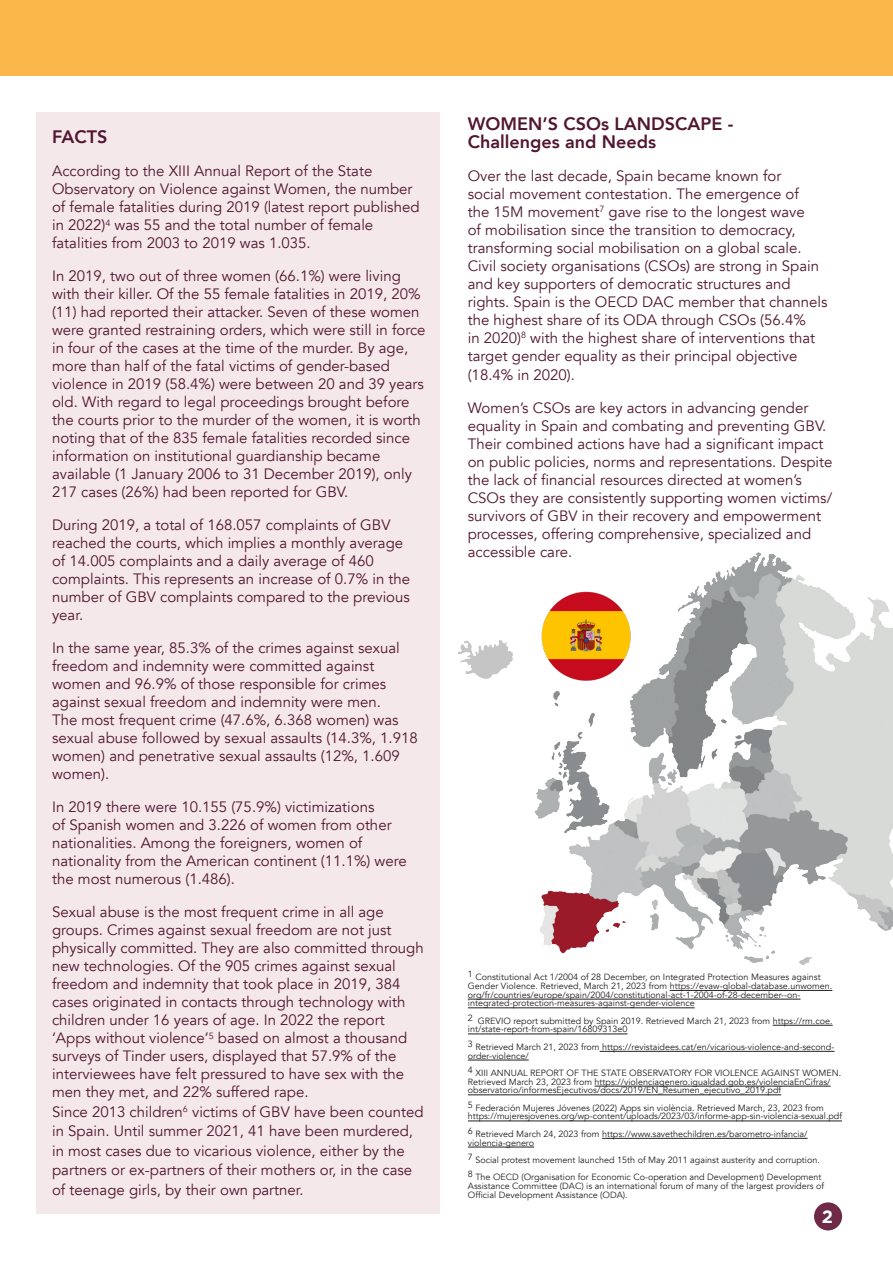
<style>
.page{position:relative;width:893px;height:1263px;background:#fff}
.page>*{position:absolute;margin:0;border:0;box-sizing:border-box;transform-origin:0 0}
.t1{font:800 18px "Avenir";color:#511630}
.t2{font:700 18px "Gotham";color:#fff}
.t3{font:15px/18px "Avenir";color:#511630}
.t4{font:9px/8.7px "Avenir";color:#231f20}
</style>
<div class="page">
<div style="left:0;top:0;width:893px;height:76px;background:#fcb74b"></div>
<img style="left:458px;top:552px;width:435px;height:457px">
<hr style="left:670px;top:990px;width:162px;height:1px;background:#231f20">
<hr style="left:468px;top:999px;width:332px;height:1px;background:#231f20">
<hr style="left:468px;top:1007px;width:227px;height:1px;background:#231f20">
<hr style="left:773px;top:1025px;width:60px;height:1px;background:#231f20">
<hr style="left:468px;top:1034px;width:159px;height:1px;background:#231f20">
<hr style="left:600px;top:1051px;width:234px;height:1px;background:#231f20">
<hr style="left:468px;top:1060px;width:61px;height:1px;background:#231f20">
<hr style="left:595px;top:1086px;width:236px;height:1px;background:#231f20">
<hr style="left:468px;top:1094px;width:313px;height:1px;background:#231f20">
<hr style="left:468px;top:1121px;width:374px;height:1px;background:#231f20">
<hr style="left:602px;top:1138px;width:205px;height:1px;background:#231f20">
<hr style="left:468px;top:1147px;width:66px;height:1px;background:#231f20">
<img style="left:539px;top:588px;width:94px;height:94px">
<div style="left:36px;top:112px;width:404px;height:1101px;background:#f5e8ea"></div>
<div style="left:814px;top:1202px;width:28px;height:28px;background:#6f2a47;border-radius:50%"></div>
<p class="t1" style="left:52px;top:123px;width:57px">FACTS</p>
<p class="t3" style="left:52px;top:162px;width:369px">According to the XIII Annual Report of the State Observatory on Violence against Women, the number of female fatalities during 2019 (latest report published in 2022)<sup>4</sup> was 55 and the total number of female fatalities from 2003 to 2019 was 1.035.</p>
<p class="t3" style="left:52px;top:267px;width:375px">In 2019, two out of three women (66.1%) were living with their killer. Of the 55 female fatalities in 2019, 20% (11) had reported their attacker. Seven of these women were granted restraining orders, which were still in force in four of the cases at the time of the murder. By age, more than half of the fatal victims of gender-based violence in 2019 (58.4%) were between 20 and 39 years old. With regard to legal proceedings brought before the courts prior to the murder of the women, it is worth noting that of the 835 female fatalities recorded since information on institutional guardianship became available (1 January 2006 to 31 December 2019), only 217 cases (26%) had been reported for GBV.</p>
<p class="t3" style="left:52px;top:516px;width:360px">During 2019, a total of 168.057 complaints of GBV reached the courts, which implies a monthly average of 14.005 complaints and a daily average of 460 complaints. This represents an increase of 0.7% in the number of GBV complaints compared to the previous year.</p>
<p class="t3" style="left:52px;top:639px;width:367px">In the same year, 85.3% of the crimes against sexual freedom and indemnity were committed against women and 96.9% of those responsible for crimes against sexual freedom and indemnity were men.<br>The most frequent crime (47.6%, 6.368 women) was sexual abuse followed by sexual assaults (14.3%, 1.918 women) and penetrative sexual assaults (12%, 1.609 women).</p>
<p class="t3" style="left:52px;top:798px;width:356px">In 2019 there were 10.155 (75.9%) victimizations<br>of Spanish women and 3.226 of women from other nationalities. Among the foreigners, women of nationality from the American continent (11.1%) were the most numerous (1.486).</p>
<p class="t3" style="left:52px;top:903px;width:373px">Sexual abuse is the most frequent crime in all age groups. Crimes against sexual freedom are not just physically committed. They are also committed through new technologies. Of the 905 crimes against sexual freedom and indemnity that took place in 2019, 384 cases originated in contacts through technology with children under 16 years of age. In 2022 the report ‘Apps without violence’<sup>5</sup> based on almost a thousand surveys of Tinder users, displayed that 57.9% of the interviewees have felt pressured to have sex with the men they met, and 22% suffered rape.</p>
<p class="t3" style="left:52px;top:1102px;width:373px;line-height:19.5px">Since 2013 children<sup>6</sup> victims of GBV have been counted in Spain. Until summer 2021, 41 have been murdered, in most cases due to vicarious violence, either by the partners or ex-partners of their mothers or, in the case of teenage girls, by their own partner.</p>
<p class="t1" style="left:468px;top:110px;width:267px">WOMEN’S CSOs LANDSCAPE -</p>
<p class="t1" style="left:468px;top:128px;width:190px">Challenges and Needs</p>
<p class="t3" style="left:468px;top:167px;width:361px">Over the last decade, Spain became known for<br>social movement contestation. The emergence of<br>the 15M movement<sup>7</sup> gave rise to the longest wave<br>of mobilisation since the transition to democracy, transforming social mobilisation on a global scale.<br>Civil society organisations (CSOs) are strong in Spain and key supporters of democratic structures and rights. Spain is the OECD DAC member that channels the highest share of its ODA through CSOs (56.4%<br>in 2020)<sup>8</sup> with the highest share of interventions that target gender equality as their principal objective</p>
<p class="t3" style="left:468px;top:367px;width:109px">(18.4% in 2020).</p>
<p class="t3" style="left:468px;top:400px;width:366px">Women’s CSOs are key actors in advancing gender equality in Spain and combating and preventing GBV.<br>Their combined actions have had a significant impact on public policies, norms and representations. Despite the lack of financial resources directed at women’s CSOs they are consistently supporting women victims/ survivors of GBV in their recovery and empowerment processes, offering comprehensive, specialized and accessible care.</p>
<p class="t4" style="left:468px;top:973px;width:366px">1 Constitutional Act 1/2004 of 28 December, on Integrated Protection Measures against Gender Violence. Retrieved, March 21, 2023 from https://evaw-global-database.unwomen. org/fr/countries/europe/spain/2004/constitutional-act-1-2004-of-28-december--on&shy;integrated-protection-measures-against-gender-violence</p>
<p class="t4" style="left:468px;top:1016px;width:366px">2 GREVIO report submitted by Spain 2019. Retrieved March 21, 2023 from https://rm.coe. int/state-report-from-spain/16809313e0</p>
<p class="t4" style="left:468px;top:1042px;width:368px">3 Retrieved March 21, 2023 from https://revistaidees.cat/en/vicarious-violence-and-second&shy;order-violence/</p>
<p class="t4" style="left:468px;top:1069px;width:375px">4 XIII ANNUAL REPORT OF THE STATE OBSERVATORY FOR VIOLENCE AGAINST WOMEN.<br>Retrieved March 23, 2023 from https://violenciagenero.igualdad.gob.es/violenciaEnCifras/ observatorio/informesEjecutivos/docs/2019/EN_Resumen_ejecutivo_2019.pdf</p>
<p class="t4" style="left:468px;top:1103px;width:376px">5 Federación Mujeres Jóvenes (2022) Apps sin violència. Retrieved March, 23, 2023 from https://mujeresjovenes.org/wp-content/uploads/2023/03/informe-app-sin-violencia-sexual.pdf</p>
<p class="t4" style="left:468px;top:1129px;width:341px">6 Retrieved March 24, 2023 from https://www.savethechildren.es/barometro-infancia/ violencia-genero</p>
<p class="t4" style="left:468px;top:1156px;width:354px">7 Social protest movement launched 15th of May 2011 against austerity and corruption.</p>
<p class="t4" style="left:468px;top:1173px;width:358px">8 The OECD (Organisation for Economic Co-operation and Development) Development<br>Assistance Committee (DAC) is an international forum of many of the largest providers of<br>Official Development Assistance (ODA).</p>
<p class="t2" style="left:822px;top:1206px;width:13px">2</p>
</div>
